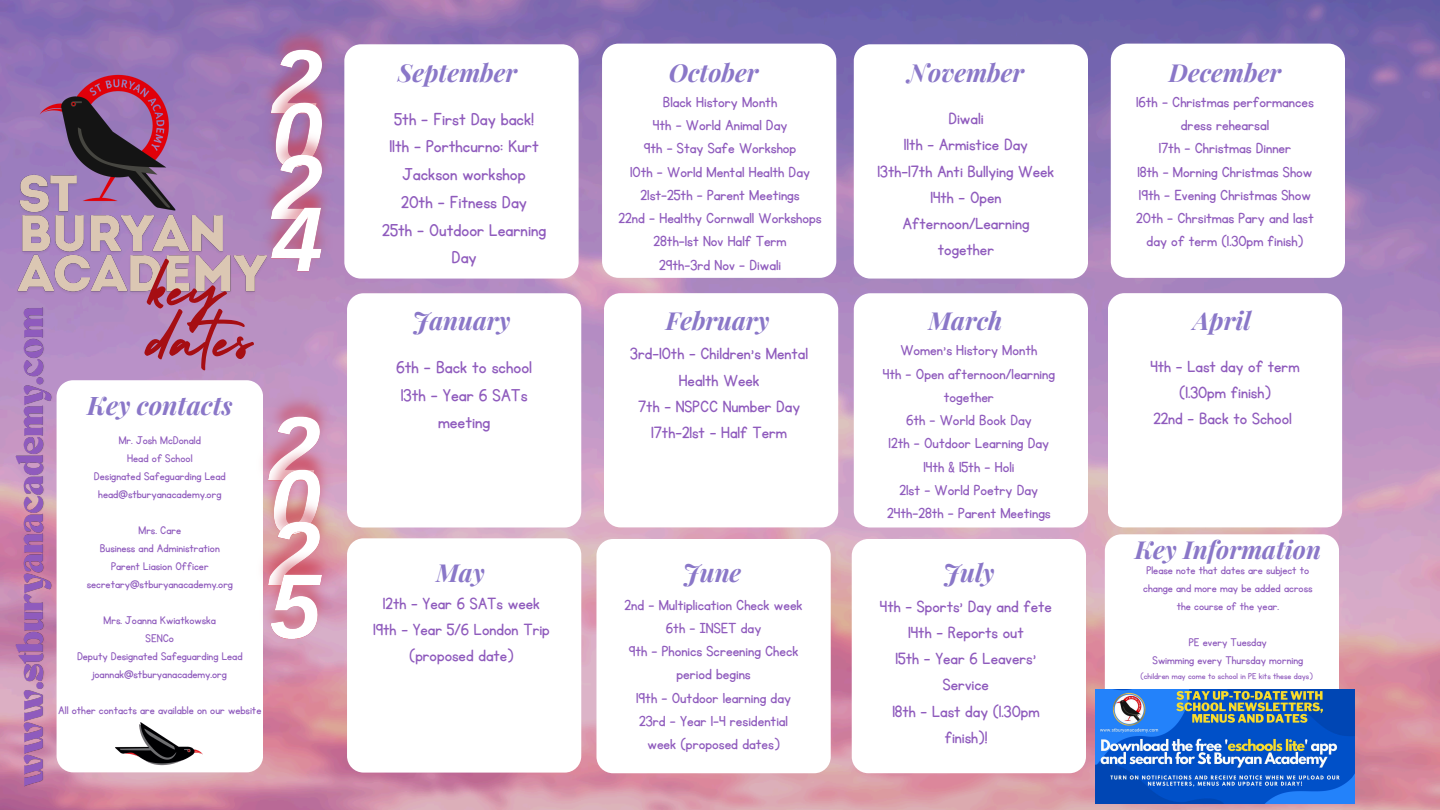
<style>
.page{position:relative;width:1440px;height:810px;background:#fff}
.page>*{position:absolute;margin:0;border:0;box-sizing:border-box;transform-origin:0 0}
.t1{font:75px "Holiday";letter-spacing:.015em;color:#a60e13}
.t2{font:italic 700 25.6px "Playfair Display";color:#8a77c8}
.t3{font:italic 700 24.8px "Playfair Display";color:#8a77c8}
.t4{font:20px/27.8px "KG Primary Penmanship";color:#8f5bbd;text-align:center}
.t5{font:19px/26.2px "KG Primary Penmanship";color:#8f5bbd;text-align:center}
.t6{font:17px/23.2px "KG Primary Penmanship";color:#8f5bbd;text-align:center}
.t7{font:13px/18px "KG Primary Penmanship";color:#8f5bbd;text-align:center}
.t8{font:10px "KG Primary Penmanship";color:#8f5bbd}
</style>
<div class="page">
<img style="left:0;top:0;width:1440px;height:810px">
<div style="left:344px;top:44px;width:235px;height:235px;background:#fff;border-radius:16px"></div>
<div style="left:347px;top:293px;width:234px;height:235px;background:#fff;border-radius:17px"></div>
<div style="left:347px;top:538px;width:234px;height:235px;background:#fff;border-radius:16px"></div>
<div style="left:602px;top:44px;width:234px;height:234px;background:#fff;border-radius:16px"></div>
<div style="left:604px;top:293px;width:234px;height:234px;background:#fff;border-radius:16px"></div>
<div style="left:596px;top:539px;width:235px;height:234px;background:#fff;border-radius:16px"></div>
<div style="left:854px;top:44px;width:234px;height:235px;background:#fff;border-radius:16px"></div>
<div style="left:854px;top:293px;width:234px;height:235px;background:#fff;border-radius:17px"></div>
<div style="left:852px;top:539px;width:234px;height:234px;background:#fff;border-radius:16px"></div>
<div style="left:1111px;top:44px;width:234px;height:234px;background:#fff;border-radius:16px"></div>
<div style="left:1108px;top:293px;width:234px;height:234px;background:#fff;border-radius:16px"></div>
<div style="left:1105px;top:534px;width:234px;height:235px;background:#fff;border-radius:16px"></div>
<img style="left:34px;top:64px;width:146px;height:107px">
<svg style="left:57px;top:380px;width:206px;height:392px"></svg>
<img style="left:115px;top:719px;width:89px;height:49px">
<img style="left:253px;top:20px;width:87px;height:106px">
<img style="left:258px;top:73px;width:82px;height:53px">
<img style="left:253px;top:126px;width:87px;height:52px">
<img style="left:271px;top:178px;width:69px;height:112px">
<img style="left:251px;top:387px;width:86px;height:105px">
<img style="left:255px;top:440px;width:82px;height:52px">
<img style="left:251px;top:492px;width:86px;height:113px">
<img style="left:252px;top:545px;width:88px;height:112px">
<img style="left:14px;top:171px;width:257px;height:132px">
<img style="left:14px;top:305px;width:42px;height:484px">
<img style="left:1095px;top:690px;width:260px;height:113px">
<p class="t1" style="left:150px;top:230px;width:76px">key</p>
<p class="t1" style="left:150px;top:281px;width:114px">dates</p>
<p class="t2" style="left:87px;top:387px;width:147px">Key contacts</p>
<p class="t7" style="left:119px;top:431px;width:84px">Mr. Josh McDonald</p>
<p class="t7" style="left:127px;top:449px;width:67px">Head of School</p>
<p class="t7" style="left:94px;top:467px;width:133px">Designated Safeguarding Lead</p>
<p class="t7" style="left:98px;top:485px;width:125px">head@stburyanacademy.org</p>
<p class="t7" style="left:139px;top:521px;width:44px">Mrs. Care</p>
<h3 class="t7" style="left:100px;top:539px;width:122px">Business and Administration</h3>
<h5 class="t7" style="left:111px;top:557px;width:99px">Parent Liasion Officer</h5>
<h3 class="t7" style="left:87px;top:575px;width:148px">secretary@stburyanacademy.org</h3>
<h6 class="t7" style="left:104px;top:611px;width:114px">Mrs. Joanna Kwiatkowska</h6>
<h3 class="t7" style="left:146px;top:629px;width:30px">SENCo</h3>
<h5 class="t7" style="left:77px;top:647px;width:167px">Deputy Designated Safeguarding Lead</h5>
<h3 class="t7" style="left:93px;top:665px;width:136px">joannak@stburyanacademy.org</h3>
<h6 class="t7" style="left:58px;top:701px;width:205px">All other contacts are available on our website</h6>
<p class="t3" style="left:398px;top:55px;width:121px">September</p>
<h5 class="t3" style="left:669px;top:55px;width:91px">October</h5>
<p class="t3" style="left:908px;top:55px;width:118px">November</p>
<p class="t3" style="left:1169px;top:55px;width:114px">December</p>
<h5 class="t4" style="left:382px;top:106px;width:165px">5th - First Day back!<br>11th - Porthcurno: Kurt<br>Jackson workshop<br>20th - Fitness Day<br>25th - Outdoor Learning<br>Day</h5>
<h3 class="t6" style="left:619px;top:91px;width:205px">Black History Month<br>4th - World Animal Day<br>9th - Stay Safe Workshop<br>10th - World Mental Health Day<br>21st-25th - Parent Meetings<br>22nd - Healthy Cornwall Workshops<br>28th-1st Nov Half Term<br>29th-3rd Nov - Diwali</h3>
<h6 class="t5" style="left:878px;top:106px;width:178px">Diwali<br>11th - Armistice Day<br>13th-17th Anti Bullying Week<br>14th - Open<br>Afternoon/Learning together</h6>
<h3 class="t6" style="left:1136px;top:91px;width:179px">16th - Christmas performances dress rehearsal<br>17th - Christmas Dinner<br>18th - Morning Christmas Show<br>19th - Evening Christmas Show<br>20th - Chrsitmas Pary and last day of term (1.30pm finish)</h3>
<h1 class="t3" style="left:412px;top:303px;width:100px">January</h1>
<h3 class="t3" style="left:666px;top:303px;width:105px">February</h3>
<p class="t3" style="left:928px;top:303px;width:75px">March</p>
<p class="t3" style="left:1193px;top:303px;width:59px">April</p>
<h5 class="t4" style="left:396px;top:354px;width:137px">6th - Back to school<br>13th - Year 6 SATs meeting</h5>
<h3 class="t5" style="left:630px;top:341px;width:179px">3rd-10th - Children’s Mental<br>Health Week<br>7th - NSPCC Number Day<br>17th-21st - Half Term</h3>
<p class="t6" style="left:883px;top:339px;width:174px">Women’s History Month<br>4th - Open afternoon/learning together<br>6th - World Book Day<br>12th - Outdoor Learning Day<br>14th &amp; 15th - Holi<br>21st - World Poetry Day<br>24th-28th - Parent Meetings</p>
<p class="t5" style="left:1150px;top:354px;width:151px">4th - Last day of term (1.30pm finish)<br>22nd - Back to School</p>
<h3 class="t3" style="left:436px;top:556px;width:50px">May</h3>
<p class="t3" style="left:683px;top:556px;width:60px">June</p>
<p class="t3" style="left:943px;top:556px;width:53px">July</p>
<p class="t5" style="left:373px;top:591px;width:178px">12th - Year 6 SATs week<br>19th - Year 5/6 London Trip (proposed date)</p>
<p class="t6" style="left:625px;top:594px;width:180px">2nd - Multiplication Check week<br>6th - INSET day<br>9th - Phonics Screening Check period begins<br>19th - Outdoor learning day<br>23rd - Year 1-4 residential week (proposed dates)</p>
<p class="t5" style="left:880px;top:594px;width:174px">4th - Sports’ Day and fete<br>14th - Reports out<br>15th - Year 6 Leavers’<br>Service<br>18th - Last day (1.30pm finish)!</p>
<p class="t3" style="left:1135px;top:532px;width:188px">Key Information</p>
<h3 class="t7" style="left:1143px;top:561px;width:171px">Please note that dates are subject to change and more may be added across the course of the year.</h3>
<h5 class="t7" style="left:1189px;top:633px;width:80px">PE every Tuesday</h5>
<h3 class="t7" style="left:1153px;top:651px;width:152px">Swimming every Thursday morning</h3>
<h6 class="t8" style="left:1141px;top:671px;width:174px">(children may come to school in PE kits these days)</h6>
</div>
